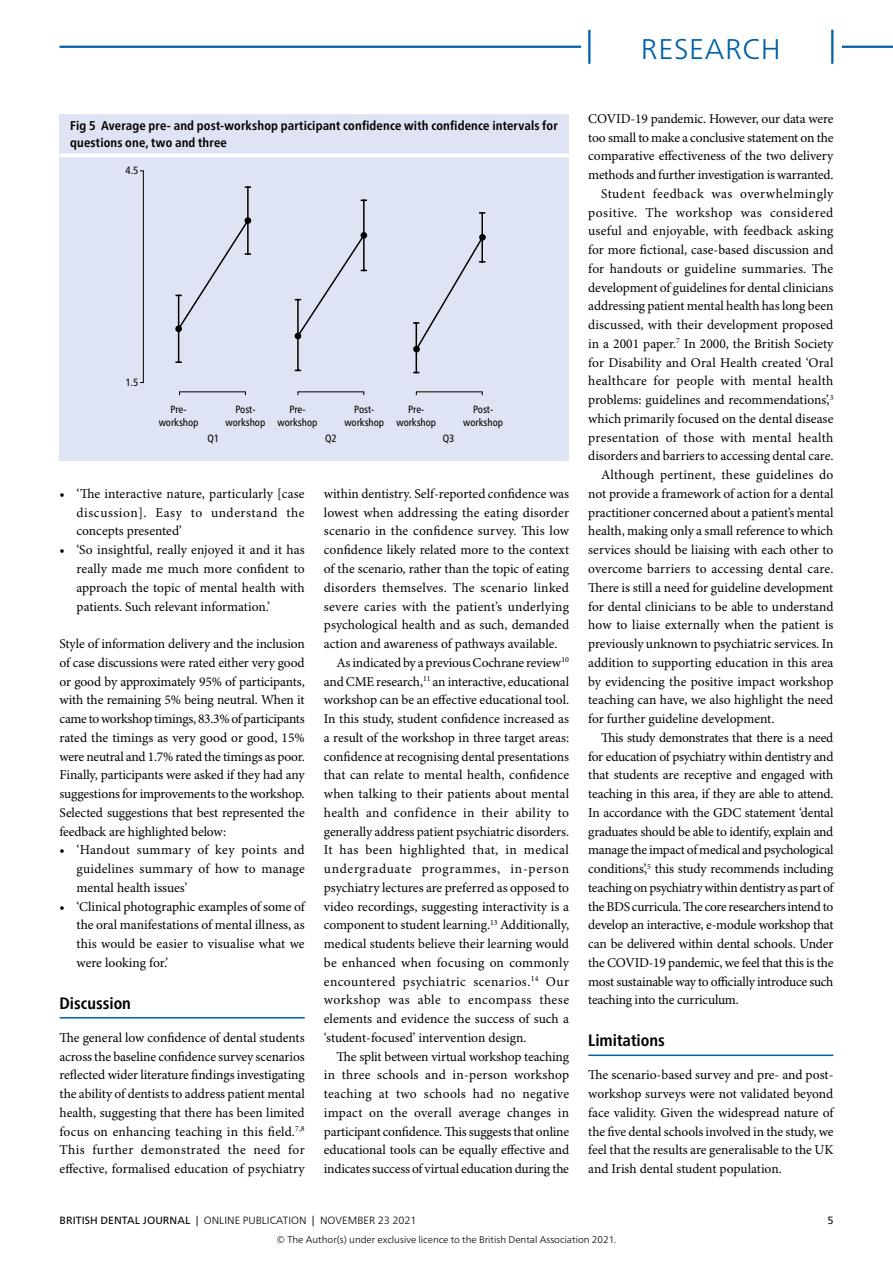
<style>
.page{position:relative;width:893px;height:1263px;background:#fff}
.page>*{position:absolute;margin:0;border:0;box-sizing:border-box;transform-origin:0 0}
.t1{font:300 28.5px "Frutiger Neue LT Pro";letter-spacing:.025em;color:#0060a8}
.SectionHeading_1_MSS{font:700 condensed 16.5px "Frutiger Neue LT Pro";color:#000}
.Para_9pt_justified{font:13.5px/18.8px "Minion Pro";letter-spacing:-.005em;color:#000;text-align:justify}
.Para_9pt_justified_1{font:13.5px/18.8px "Minion Pro";color:#000;text-align:justify}
.Image_Caption_MSS_wh{font:12.75px/16.5px "Frutiger Neue LT Pro Cn Bold 2";letter-spacing:.01em;color:#000}
.t2{font:10.5px/12.6px "Frutiger Neue LT Pro Cn Rg 3";color:#000;text-align:center}
.t3{font:300 10.5px "Frutiger Neue LT Pro";letter-spacing:.005em;color:#000}
.t4{font:10.5px "Frutiger Neue LT Pro";color:#000}
.t5{font:300 9.75px "Frutiger Neue LT Pro";color:#000}
.s1{font-family:"Frutiger Neue LT Pro";font-weight:700;font-stretch:condensed}
.s2{font-weight:400}
</style>
<div class="page">
<hr style="left:60px;top:1017px;width:245px;height:1px;background:#0060a8">
<hr style="left:588px;top:1054px;width:245px;height:2px;background:#0060a8">
<div style="left:60px;top:114px;width:509px;height:346px;background:#dee4f3"></div>
<div style="left:140px;top:170px;width:4px;height:213px;border:1px solid #000"></div>
<hr style="left:178px;top:295px;width:1px;height:67px;background:#000">
<hr style="left:247px;top:187px;width:2px;height:67px;background:#000">
<hr style="left:297px;top:300px;width:2px;height:70px;background:#000">
<hr style="left:363px;top:200px;width:2px;height:70px;background:#000">
<hr style="left:416px;top:323px;width:1px;height:50px;background:#000">
<hr style="left:481px;top:213px;width:2px;height:49px;background:#000">
<svg style="left:176px;top:218px;width:74px;height:113px"></svg>
<svg style="left:295px;top:233px;width:71px;height:106px"></svg>
<svg style="left:414px;top:235px;width:71px;height:116px"></svg>
<svg style="left:60px;top:153px;width:509px;height:4px;fill:#fff"></svg>
<hr style="left:60px;top:46px;width:521px;height:2px;background:#0060a8">
<hr style="left:842px;top:46px;width:51px;height:2px;background:#0060a8">
<hr style="left:588px;top:30px;width:2px;height:34px;background:#0060a8">
<hr style="left:831px;top:30px;width:2px;height:34px;background:#0060a8">
<h1 class="t1" style="left:641px;top:32px;width:141px">RESEARCH</h1>
<p class="Image_Caption_MSS_wh" style="left:70px;top:117px;width:489px">Fig 5 Average pre- and post-workshop participant confidence with confidence intervals for <span class="s1">questions one, two and three</span></p>
<p class="t2" style="left:126px;top:164px;width:14px">4.5</p>
<p class="t2" style="left:126px;top:376px;width:14px">1.5</p>
<p class="t2" style="left:159px;top:403px;width:41px">Pre&shy;workshop</p>
<p class="t2" style="left:226px;top:403px;width:41px">Post&shy;workshop</p>
<p class="t2" style="left:207px;top:432px;width:13px">Q1</p>
<p class="t2" style="left:325px;top:432px;width:13px">Q2</p>
<p class="t2" style="left:443px;top:432px;width:13px">Q3</p>
<p class="t2" style="left:278px;top:403px;width:41px">Pre&shy;workshop</p>
<p class="t2" style="left:344px;top:403px;width:41px">Post&shy;workshop</p>
<p class="t2" style="left:396px;top:403px;width:41px">Pre&shy;workshop</p>
<p class="t2" style="left:463px;top:403px;width:41px">Post&shy;workshop</p>
<p class="Para_9pt_justified" style="left:77px;top:485px;width:230px;text-indent:-17px">• ‘The interactive nature, particularly [case discussion]. Easy to understand the concepts presented’</p>
<p class="Para_9pt_justified" style="left:77px;top:541px;width:230px;text-indent:-17px">• ‘So insightful, really enjoyed it and it has really made me much more confident to approach the topic of mental health with patients. Such relevant information.’</p>
<p class="Para_9pt_justified_1" style="left:60px;top:635px;width:247px">Style of information delivery and the inclusion of case discussions were rated either very good or good by approximately 95% of participants, with the remaining 5% being neutral. When it came to workshop timings, 83.3% of participants rated the timings as very good or good, 15% were neutral and 1.7% rated the timings as poor.<br>Finally, participants were asked if they had any suggestions for improvements to the workshop.<br>Selected suggestions that best represented the feedback are highlighted below:</p>
<p class="Para_9pt_justified" style="left:77px;top:841px;width:230px;text-indent:-17px">• ‘Handout summary of key points and guidelines summary of how to manage mental health issues’</p>
<p class="Para_9pt_justified" style="left:77px;top:897px;width:230px;text-indent:-17px">• ‘Clinical photographic examples of some of the oral manifestations of mental illness, as this would be easier to visualise what we were looking for.’</p>
<p class="SectionHeading_1_MSS" style="left:60px;top:993px;width:73px">Discussion</p>
<p class="Para_9pt_justified_1" style="left:60px;top:1029px;width:247px">The general low confidence of dental students across the baseline confidence survey scenarios reflected wider literature findings investigating the ability of dentists to address patient mental health, suggesting that there has been limited focus on enhancing teaching in this field.<sup>7,8<br></sup>This further demonstrated the need for effective, formalised education of psychiatry</p>
<p class="Para_9pt_justified_1" style="left:324px;top:485px;width:247px">within dentistry. Self-reported confidence was lowest when addressing the eating disorder scenario in the confidence survey. This low confidence likely related more to the context of the scenario, rather than the topic of eating disorders themselves. The scenario linked severe caries with the patient’s underlying psychological health and as such, demanded action and awareness of pathways available.</p>
<p class="Para_9pt_justified" style="left:324px;top:654px;width:247px;text-indent:13px">As indicated by a previous Cochrane review<sup>10 </sup>and CME research,<sup>11</sup> an interactive, educational workshop can be an effective educational tool.<br>In this study, student confidence increased as a result of the workshop in three target areas: confidence at recognising dental presentations that can relate to mental health, confidence when talking to their patients about mental health and confidence in their ability to generally address patient psychiatric disorders.<br>It has been highlighted that, in medical undergraduate programmes, in-person psychiatry lectures are preferred as opposed to video recordings, suggesting interactivity is a component to student learning.<sup>13</sup> Additionally, medical students believe their learning would be enhanced when focusing on commonly encountered psychiatric scenarios.<sup>14</sup> Our workshop was able to encompass these elements and evidence the success of such a ‘student-focused’ intervention design.</p>
<p class="Para_9pt_justified" style="left:324px;top:1047px;width:247px;text-indent:13px">The split between virtual workshop teaching in three schools and in-person workshop teaching at two schools had no negative impact on the overall average changes in participant confidence. This suggests that online educational tools can be equally effective and indicates success of virtual education during the</p>
<p class="Para_9pt_justified" style="left:588px;top:110px;width:247px">COVID-19 pandemic. However, our data were too small to make a conclusive statement on the comparative effectiveness of the two delivery methods and further investigation is warranted.</p>
<p class="Para_9pt_justified" style="left:588px;top:185px;width:247px;text-indent:13px">Student feedback was overwhelmingly positive. The workshop was considered useful and enjoyable, with feedback asking for more fictional, case-based discussion and for handouts or guideline summaries. The development of guidelines for dental clinicians addressing patient mental health has long been discussed, with their development proposed in a 2001 paper.<sup>7</sup> In 2000, the British Society for Disability and Oral Health created ‘Oral healthcare for people with mental health problems: guidelines and recommendations’,<sup>3 </sup>which primarily focused on the dental disease presentation of those with mental health disorders and barriers to accessing dental care.</p>
<p class="Para_9pt_justified" style="left:588px;top:466px;width:247px;text-indent:13px">Although pertinent, these guidelines do not provide a framework of action for a dental practitioner concerned about a patient’s mental health, making only a small reference to which services should be liaising with each other to overcome barriers to accessing dental care.<br>There is still a need for guideline development for dental clinicians to be able to understand how to liaise externally when the patient is previously unknown to psychiatric services. In addition to supporting education in this area by evidencing the positive impact workshop teaching can have, we also highlight the need for further guideline development.</p>
<p class="Para_9pt_justified" style="left:588px;top:729px;width:247px;text-indent:13px">This study demonstrates that there is a need for education of psychiatry within dentistry and that students are receptive and engaged with teaching in this area, if they are able to attend.<br>In accordance with the GDC statement ‘dental graduates should be able to identify, explain and manage the impact of medical and psychological conditions’,<sup>5</sup> this study recommends including teaching on psychiatry within dentistry as part of the BDS curricula. The core researchers intend to develop an interactive, e-module workshop that can be delivered within dental schools. Under the COVID-19 pandemic, we feel that this is the most sustainable way to officially introduce such teaching into the curriculum.</p>
<p class="SectionHeading_1_MSS" style="left:588px;top:1031px;width:78px">Limitations</p>
<p class="Para_9pt_justified_1" style="left:588px;top:1066px;width:247px">The scenario-based survey and pre- and post&shy;workshop surveys were not validated beyond face validity. Given the widespread nature of the five dental schools involved in the study, we feel that the results are generalisable to the UK and Irish dental student population.</p>
<p class="t3" style="left:60px;top:1214px;width:359px"><span class="s2">BRITISH DENTAL JOURNAL |</span> ONLINE PUBLICATION <span class="s2">|</span> NOVEMBER 23 2021</p>
<p class="t4" style="left:827px;top:1214px;width:8px">5</p>
<p class="t5" style="left:276px;top:1234px;width:342px">© The Author(s) under exclusive licence to the British Dental Association 2021.</p>
</div>
